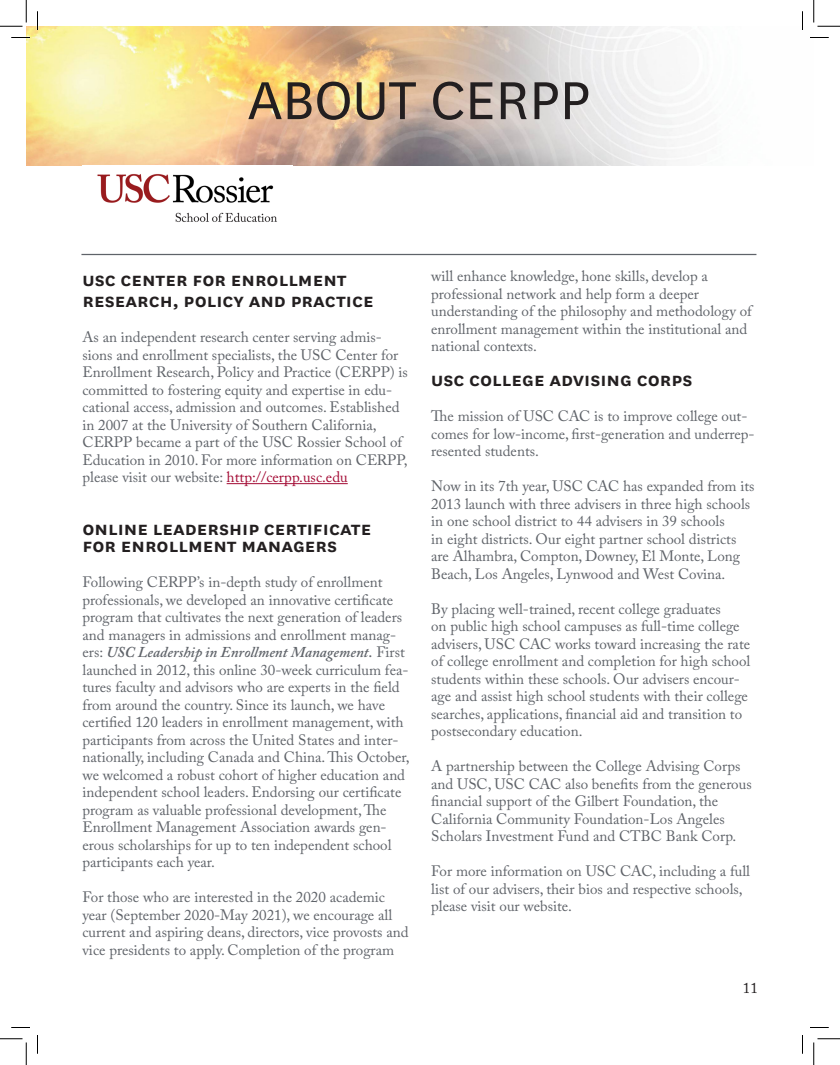
<style>
.page{position:relative;width:840px;height:1065px;background:#fff}
.page>*{position:absolute;margin:0;border:0;box-sizing:border-box;transform-origin:0 0}
.t1{font:62.5px "National";color:#231f20}
.t2{font:600 21.25px/17.5px "National";color:#231f20}
.t3{font:15px/17.5px "Adobe Caslon Pro";color:#5f6369}
.t4{font:15px "Adobe Caslon Pro";color:#231f20}
.s1{color:#a30a34}
.s2{font-weight:600;font-style:italic}
</style>
<div class="page">
<hr style="left:81px;top:254px;width:675px;height:1px;background:#5f6369">
<hr style="left:227px;top:483px;width:121px;height:1px;background:#a30a34">
<img style="left:26px;top:26px;width:651px;height:140px">
<img style="left:97px;top:174px;width:180px;height:48px">
<svg style="left:11px;top:37px;width:19px;height:1px"></svg>
<svg style="left:810px;top:37px;width:19px;height:1px"></svg>
<svg style="left:11px;top:1027px;width:19px;height:1px"></svg>
<svg style="left:810px;top:1027px;width:19px;height:1px"></svg>
<svg style="left:37px;top:11px;width:1px;height:19px"></svg>
<svg style="left:37px;top:1035px;width:1px;height:19px"></svg>
<svg style="left:802px;top:11px;width:1px;height:19px"></svg>
<svg style="left:802px;top:1035px;width:1px;height:19px"></svg>
<svg style="left:0;top:0;width:27px;height:27px"></svg>
<svg style="left:0;top:1039px;width:27px;height:26px"></svg>
<svg style="left:814px;top:0;width:26px;height:27px"></svg>
<svg style="left:814px;top:1039px;width:26px;height:26px"></svg>
<p class="t1" style="left:248px;top:59px;width:344px">ABOUT CERPP</p>
<p class="t2" style="left:82px;top:270px;width:266px">USC Center for Enrollm ent</p>
<p class="t2" style="left:82px;top:291px;width:293px">Research, Policy and Practice</p>
<p class="t3" style="left:82px;top:328px;width:327px">As an independent research center serving admis&shy;sions and enrollment specialists, the USC Center for Enrollment Research, Policy and Practice (CERPP) is committed to fostering equity and expertise in edu&shy;cational access, admission and outcomes. Established in 2007 at the University of Southern California, CERPP became a part of the USC Rossier School of Education in 2010. For more information on CERPP, please visit our website: <span class="s1">http://cerpp.usc.edu</span></p>
<p class="t2" style="left:82px;top:518px;width:290px">Online Leadership Certificate for Enrollm ent Managers</p>
<p class="t3" style="left:82px;top:573px;width:329px">Following CERPP’s in-depth study of enrollment professionals, we developed an innovative certificate program that cultivates the next generation of leaders and managers in admissions and enrollment manag&shy;ers: <span class="s2">USC Leadership in Enrollment Management.</span> First launched in 2012, this online 30-week curriculum fea&shy;tures faculty and advisors who are experts in the field from around the country. Since its launch, we have certified 120 leaders in enrollment management, with participants from across the United States and inter&shy;nationally, including Canada and China. This October, we welcomed a robust cohort of higher education and independent school leaders. Endorsing our certificate program as valuable professional development, The Enrollment Management Association awards gen&shy;erous scholarships for up to ten independent school participants each year.</p>
<p class="t3" style="left:82px;top:888px;width:328px">For those who are interested in the 2020 academic year (September 2020-May 2021), we encourage all current and aspiring deans, directors, vice provosts and vice presidents to apply. Completion of the program</p>
<p class="t3" style="left:431px;top:267px;width:278px">will enhance knowledge, hone skills, develop a</p>
<p class="t3" style="left:431px;top:285px;width:269px">professional network and help form a deeper</p>
<p class="t3" style="left:431px;top:302px;width:322px">understanding of the philosophy and methodology of enrollment management within the institutional and national contexts.</p>
<p class="t2" style="left:431px;top:370px;width:251px">USC College Advising Corps</p>
<p class="t3" style="left:431px;top:407px;width:325px">The mission of USC CAC is to improve college out&shy;comes for low-income, first-generation and underrep&shy;resented students.</p>
<p class="t3" style="left:431px;top:477px;width:325px">Now in its 7th year, USC CAC has expanded from its 2013 launch with three advisers in three high schools in one school district to 44 advisers in 39 schools<br>in eight districts. Our eight partner school districts are Alhambra, Compton, Downey, El Monte, Long Beach, Los Angeles, Lynwood and West Covina.</p>
<p class="t3" style="left:431px;top:600px;width:321px">By placing well-trained, recent college graduates<br>on public high school campuses as full-time college advisers, USC CAC works toward increasing the rate of college enrollment and completion for high school students within these schools. Our advisers encour&shy;age and assist high school students with their college searches, applications, financial aid and transition to postsecondary education.</p>
<p class="t3" style="left:431px;top:757px;width:322px">A partnership between the College Advising Corps and USC, USC CAC also benefits from the generous financial support of the Gilbert Foundation, the</p>
<p class="t3" style="left:431px;top:810px;width:307px">California Community Foundation-Los Angeles<br>Scholars Investment Fund and CTBC Bank Corp.</p>
<p class="t3" style="left:431px;top:862px;width:320px">For more information on USC CAC, including a full list of our advisers, their bios and respective schools, please visit our website.</p>
<p class="t4" style="left:743px;top:979px;width:16px">11</p>
</div>
